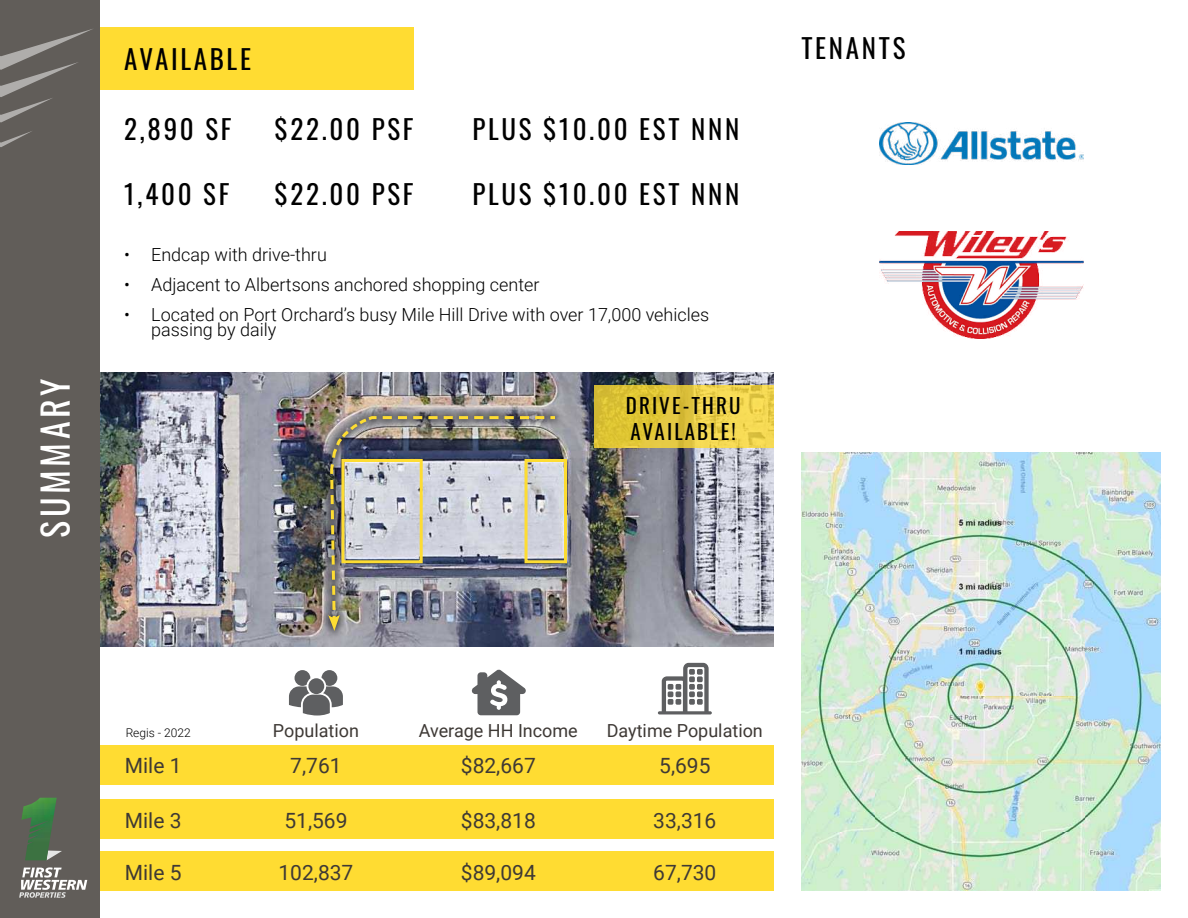
<style>
.page{position:relative;width:1188px;height:918px;background:#fff}
.page>*{position:absolute;margin:0;border:0;box-sizing:border-box;transform-origin:0 0}
.t1{font:36px "Oswald";letter-spacing:.1em;color:#fff}
.t2{font:27px "Oswald";letter-spacing:.1em;color:#000}
.t3{font:21px "Roboto";color:#3e3935}
.t4{font:21px/25.2px "Oswald";letter-spacing:.1em;color:#000}
.t5{font:300 18px/15px "Roboto";color:#000}
.t6{font:18px "Roboto";color:#3e3935}
.t7{font:300 12px "Roboto";color:#000}
</style>
<div class="page">
<img style="left:100px;top:373px;width:674px;height:273px">
<div style="left:100px;top:27px;width:314px;height:63px;background:#ffdc32"></div>
<svg style="left:594px;top:386px;width:180px;height:62px"></svg>
<div style="left:89px;top:799px;width:685px;height:39px;background:#ffdc32"></div>
<div style="left:89px;top:851px;width:685px;height:40px;background:#ffdc32"></div>
<div style="left:89px;top:745px;width:685px;height:39px;background:#ffdc32"></div>
<svg style="left:658px;top:663px;width:54px;height:51px"></svg>
<svg style="left:472px;top:670px;width:54px;height:45px"></svg>
<svg style="left:289px;top:670px;width:54px;height:46px"></svg>
<div style="left:0;top:0;width:100px;height:918px;background:#615d59"></div>
<svg style="left:19px;top:867px;width:68px;height:31px"></svg>
<svg style="left:57px;top:850px;width:5px;height:4px"></svg>
<img style="left:21px;top:798px;width:36px;height:62px">
<svg style="left:0;top:29px;width:93px;height:94px"></svg>
<svg style="left:0;top:131px;width:32px;height:16px"></svg>
<img style="left:801px;top:453px;width:359px;height:438px">
<img style="left:880px;top:231px;width:204px;height:107px">
<img style="left:880px;top:122px;width:204px;height:43px">
<div style="left:319px;top:406px;width:246px;height:234px;background:#000;opacity:.75"></div>
<img style="left:329px;top:415px;width:229px;height:209px">
<svg style="left:328px;top:477px;width:12px;height:154px"></svg>
<div style="left:341px;top:459px;width:82px;height:104px;border:3px solid #fddc32"></div>
<div style="left:525px;top:459px;width:42px;height:104px;border:3px solid #fddc32"></div>
<h1 class="t1" style="left:23px;top:538px;width:161px;rotate:-90deg">SUMMARY</h1>
<h2 class="t2" style="left:124px;top:35px;width:128px">AVAILABLE</h2>
<h2 class="t2" style="left:124px;top:105px;width:109px">2,890 SF</h2>
<h2 class="t2" style="left:124px;top:170px;width:107px">1,400 SF</h2>
<h2 class="t2" style="left:275px;top:105px;width:140px">$22.00 PSF</h2>
<h2 class="t2" style="left:275px;top:170px;width:140px">$22.00 PSF</h2>
<h2 class="t2" style="left:473px;top:105px;width:268px">PLUS $10.00 EST NNN</h2>
<h2 class="t2" style="left:473px;top:170px;width:268px">PLUS $10.00 EST NNN</h2>
<p class="t5" style="left:124px;top:247px;width:204px">• Endcap with drive-thru</p>
<p class="t5" style="left:124px;top:277px;width:417px">• Adjacent to Albertsons anchored shopping center</p>
<p class="t5" style="left:151px;top:307px;width:560px;text-indent:-27px">• Located on Port Orchard’s busy Mile Hill Drive with over 17,000 vehicles passing by daily</p>
<p class="t4" style="left:626px;top:391px;width:116px">DRIVE-THRU<br>AVAILABLE!</p>
<h2 class="t2" style="left:801px;top:24px;width:106px">TENANTS</h2>
<p class="t7" style="left:126px;top:724px;width:67px">Regis - 2022</p>
<p class="t6" style="left:273px;top:718px;width:88px">Population</p>
<p class="t6" style="left:419px;top:718px;width:161px">Average HH Income</p>
<p class="t6" style="left:607px;top:718px;width:158px">Daytime Population</p>
<p class="t3" style="left:125px;top:751px;width:58px">Mile 1</p>
<p class="t3" style="left:125px;top:805px;width:58px">Mile 3</p>
<p class="t3" style="left:125px;top:857px;width:58px">Mile 5</p>
<p class="t3" style="left:290px;top:751px;width:53px">7,761</p>
<p class="t3" style="left:461px;top:751px;width:76px">$82,667</p>
<p class="t3" style="left:659px;top:751px;width:53px">5,695</p>
<p class="t3" style="left:284px;top:805px;width:65px">51,569</p>
<p class="t3" style="left:461px;top:805px;width:76px">$83,818</p>
<p class="t3" style="left:653px;top:805px;width:65px">33,316</p>
<p class="t3" style="left:279px;top:857px;width:76px">102,837</p>
<p class="t3" style="left:461px;top:857px;width:76px">$89,094</p>
<p class="t3" style="left:653px;top:857px;width:65px">67,730</p>
</div>
